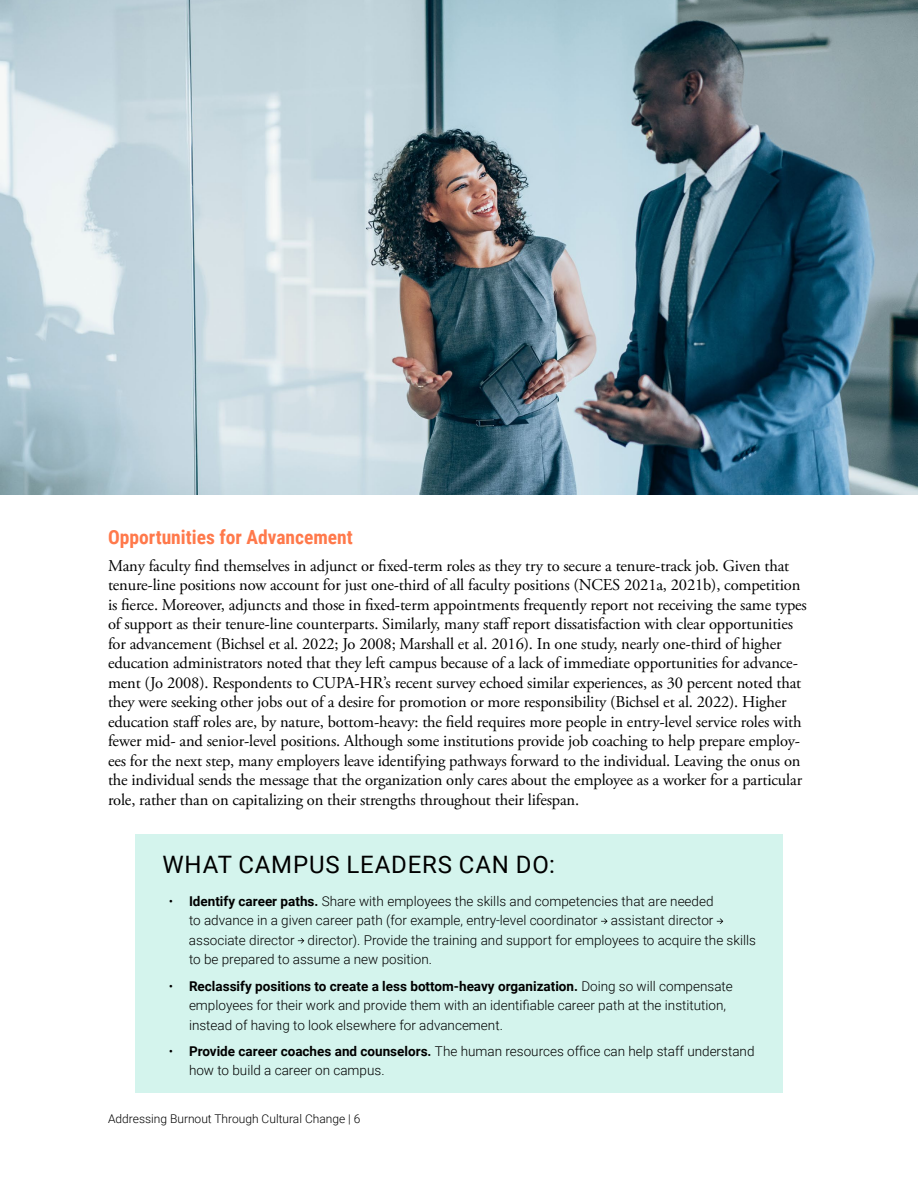
<style>
.page{position:relative;width:918px;height:1188px;background:#fff}
.page>*{position:absolute;margin:0;border:0;box-sizing:border-box;transform-origin:0 0}
.t1{font:24px "Roboto";letter-spacing:.035em;color:#000}
.t2{font:700 19.5px "Roboto Condensed";color:#ff794b}
.t3{font:16.5px/19.5px "Adobe Garamond Pro";letter-spacing:-.01em;color:#000}
.t4{font:300 13.5px/19.5px "Roboto";color:#000}
.t5{font:300 12px "Roboto";color:#000}
.s1{font-weight:700}
</style>
<div class="page">
<div style="left:135px;top:834px;width:648px;height:52px;background:#d4f4ed"></div>
<div style="left:135px;top:878px;width:648px;height:104px;background:#d4f4ed"></div>
<div style="left:135px;top:963px;width:648px;height:84px;background:#d4f4ed"></div>
<div style="left:135px;top:1028px;width:648px;height:65px;background:#d4f4ed"></div>
<svg style="left:601px;top:919px;width:7px;height:5px"></svg>
<svg style="left:717px;top:919px;width:6px;height:5px"></svg>
<svg style="left:298px;top:938px;width:6px;height:5px"></svg>
<img style="left:0;top:0;width:918px;height:495px">
<p class="t2" style="left:108px;top:524px;width:246px">Opportunities for Advancement</p>
<p class="t3" style="left:108px;top:556px;width:700px">Many faculty find themselves in adjunct or fixed-term roles as they try to secure a tenure-track job. Given that tenure-line positions now account for just one-third of all faculty positions (NCES 2021a, 2021b), competition is fierce. Moreover, adjuncts and those in fixed-term appointments frequently report not receiving the same types of support as their tenure-line counterparts. Similarly, many staff report dissatisfaction with clear opportunities for advancement (Bichsel et al. 2022; Jo 2008; Marshall et al. 2016). In one study, nearly one-third of higher education administrators noted that they left campus because of a lack of immediate opportunities for advance&shy;ment (Jo 2008). Respondents to CUPA-HR’s recent survey echoed similar experiences, as 30 percent noted that they were seeking other jobs out of a desire for promotion or more responsibility (Bichsel et al. 2022). Higher education staff roles are, by nature, bottom-heavy: the field requires more people in entry-level service roles with fewer mid- and senior-level positions. Although some institutions provide job coaching to help prepare employ&shy;ees for the next step, many employers leave identifying pathways forward to the individual. Leaving the onus on the individual sends the message that the organization only cares about the employee as a worker for a particular role, rather than on capitalizing on their strengths throughout their lifespan.</p>
<h1 class="t1" style="left:162px;top:848px;width:394px">WHAT CAMPUS LEADERS CAN DO:</h1>
<p class="t4" style="left:189px;top:891px;width:569px;text-indent:-20px">• <span class="s1">Identify career paths.</span> Share with employees the skills and competencies that are needed<br>to advance in a given career path (for example, entry-level coordinator assistant director associate director director). Provide the training and support for employees to acquire the skills to be prepared to assume a new position.</p>
<p class="t4" style="left:189px;top:976px;width:545px;text-indent:-20px">• <span class="s1">Reclassify positions to create a less bottom-heavy organization.</span> Doing so will compensate employees for their work and provide them with an identifiable career path at the institution, instead of having to look elsewhere for advancement.</p>
<p class="t4" style="left:189px;top:1041px;width:567px;text-indent:-20px">• <span class="s1">Provide career coaches and counselors.</span> The human resources office can help staff understand how to build a career on campus.</p>
<p class="t5" style="left:108px;top:1110px;width:254px">Addressing Burnout Through Cultural Change | 6</p>
</div>
